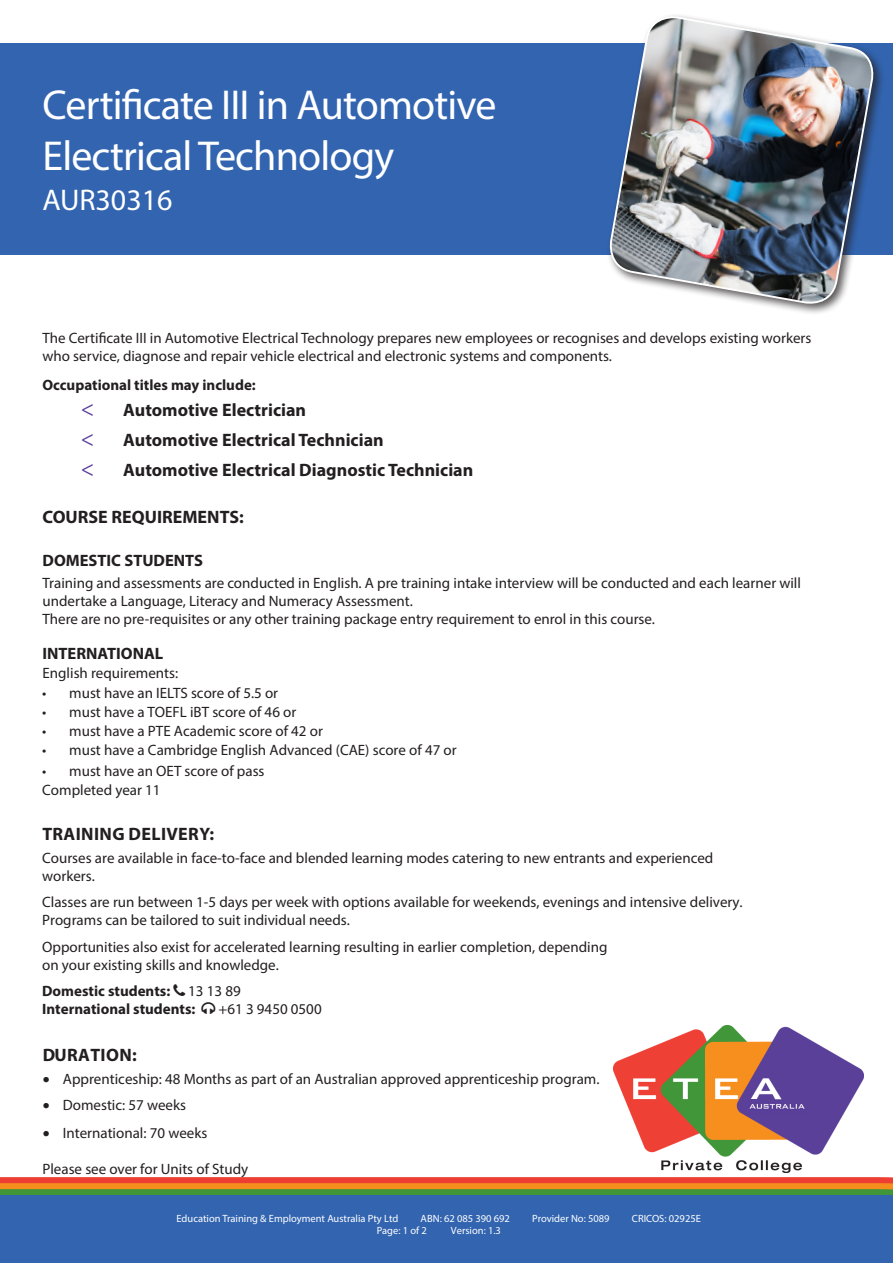
<style>
.page{position:relative;width:893px;height:1263px;background:#fff}
.page>*{position:absolute;margin:0;border:0;box-sizing:border-box;transform-origin:0 0}
.Front_Page_Header{font:42px/50.4px "Myriad Pro";letter-spacing:-.02em;color:#fff}
.Front_Page_SUB_Heade{font:30px "Myriad Pro";color:#fff}
.Black_Headings{font:700 18px "Myriad Pro";color:#231f20}
.Black_Headings-2{font:700 18px "Myriad Pro";letter-spacing:.02em;color:#231f20}
.Black_Headings-3{font:700 16.5px "Myriad Pro";color:#231f20}
.Main_BODY_text{font:15px/18px "Myriad Pro";color:#231f20}
.Black_Headings-4{font:15px/18px "Myriad Pro";color:#231f20}
.Main_BODY_text-2{font:700 15px/18px "Myriad Pro";color:#231f20}
.t1{font:10.5px "Myriad Pro";color:#fff}
.s1{font-weight:400}
</style>
<div class="page">
<div style="left:0;top:43px;width:893px;height:211px;background:#3264b0"></div>
<div style="left:606px;top:13px;width:279px;height:303px;background:#231f20;opacity:.75"></div>
<img style="left:606px;top:13px;width:271px;height:294px">
<svg style="left:0;top:1177px;width:893px;height:18px;background:#b8762f"></svg>
<div style="left:0;top:1195px;width:893px;height:68px;background:#3264b0"></div>
<img style="left:613px;top:1025px;width:251px;height:147px">
<p class="Front_Page_Header" style="left:43px;top:79px;width:455px">Certificate III in Automotive<br>Electrical Technology</p>
<p class="Front_Page_SUB_Heade" style="left:43px;top:181px;width:132px">AUR30316</p>
<p class="Main_BODY_text" style="left:43px;top:329px;width:770px">The Certificate III in Automotive Electrical Technology prepares new employees or recognises and develops existing workers who service, diagnose and repair vehicle electrical and electronic systems and components.</p>
<p class="Main_BODY_text-2" style="left:43px;top:375px;width:215px">Occupational titles may include:</p>
<p class="Black_Headings" style="left:123px;top:398px;width:184px">Automotive Electrician</p>
<p class="Black_Headings" style="left:123px;top:428px;width:262px">Automotive Electrical Technician</p>
<p class="Black_Headings" style="left:123px;top:458px;width:352px">Automotive Electrical Diagnostic Technician</p>
<p class="Black_Headings" style="left:43px;top:505px;width:203px">COURSE REQUIREMENTS:</p>
<p class="Black_Headings-3" style="left:43px;top:550px;width:162px">DOMESTIC STUDENTS</p>
<p class="Black_Headings-4" style="left:43px;top:574px;width:760px">Training and assessments are conducted in English. A pre training intake interview will be conducted and each learner will undertake a Language, Literacy and Numeracy Assessment.</p>
<p class="Black_Headings-4" style="left:43px;top:610px;width:614px">There are no pre-requisites or any other training package entry requirement to enrol in this course.</p>
<p class="Black_Headings-3" style="left:43px;top:642px;width:122px">INTERNATIONAL</p>
<p class="Black_Headings-4" style="left:43px;top:664px;width:137px">English requirements:</p>
<p class="Black_Headings-4" style="left:42px;top:683px;width:237px">• must have an IELTS score of 5.5 or</p>
<p class="Black_Headings-4" style="left:42px;top:703px;width:256px">• must have a TOEFL iBT score of 46 or</p>
<p class="Black_Headings-4" style="left:42px;top:722px;width:282px">• must have a PTE Academic score of 42 or</p>
<p class="Black_Headings-4" style="left:42px;top:741px;width:416px">• must have a Cambridge English Advanced (CAE) score of 47 or</p>
<p class="Black_Headings-4" style="left:42px;top:761px;width:224px;line-height:19.2px">• must have an OET score of pass<br>Completed year 11</p>
<p class="Black_Headings-2" style="left:42px;top:822px;width:173px">TRAINING DELIVERY:</p>
<p class="Main_BODY_text" style="left:42px;top:848px;width:673px">Courses are available in face-to-face and blended learning modes catering to new entrants and experienced workers.</p>
<p class="Main_BODY_text" style="left:42px;top:893px;width:702px">Classes are run between 1-5 days per week with options available for weekends, evenings and intensive delivery.<br>Programs can be tailored to suit individual needs.</p>
<p class="Main_BODY_text" style="left:42px;top:937px;width:567px">Opportunities also exist for accelerated learning resulting in earlier completion, depending on your existing skills and knowledge.</p>
<p class="Main_BODY_text-2" style="left:42px;top:981px;width:200px">Domestic students: <span class="s1">13 13 89<br></span>International students:</p>
<p class="Main_BODY_text" style="left:219px;top:1000px;width:105px">+61 3 9450 0500</p>
<p class="Black_Headings-2" style="left:43px;top:1043px;width:96px">DURATION:</p>
<p class="Main_BODY_text" style="left:43px;top:1069px;width:558px">• Apprenticeship: 48 Months as part of an Australian approved apprenticeship program.</p>
<p class="Main_BODY_text" style="left:43px;top:1096px;width:145px">• Domestic: 57 weeks</p>
<p class="Main_BODY_text" style="left:43px;top:1123px;width:166px">• International: 70 weeks</p>
<p class="Main_BODY_text" style="left:43px;top:1160px;width:207px">Please see over for Units of Study</p>
<p class="t1" style="left:177px;top:1211px;width:223px">Education Training &amp; Employment Australia Pty Ltd</p>
<p class="t1" style="left:421px;top:1211px;width:91px">ABN: 62 085 390 692</p>
<p class="t1" style="left:532px;top:1211px;width:79px">Provider No: 5089</p>
<p class="t1" style="left:632px;top:1211px;width:71px">CRICOS: 02925E</p>
<p class="t1" style="left:377px;top:1223px;width:51px">Page: 1 of 2</p>
<p class="t1" style="left:451px;top:1223px;width:52px">Version: 1.3</p>
</div>
